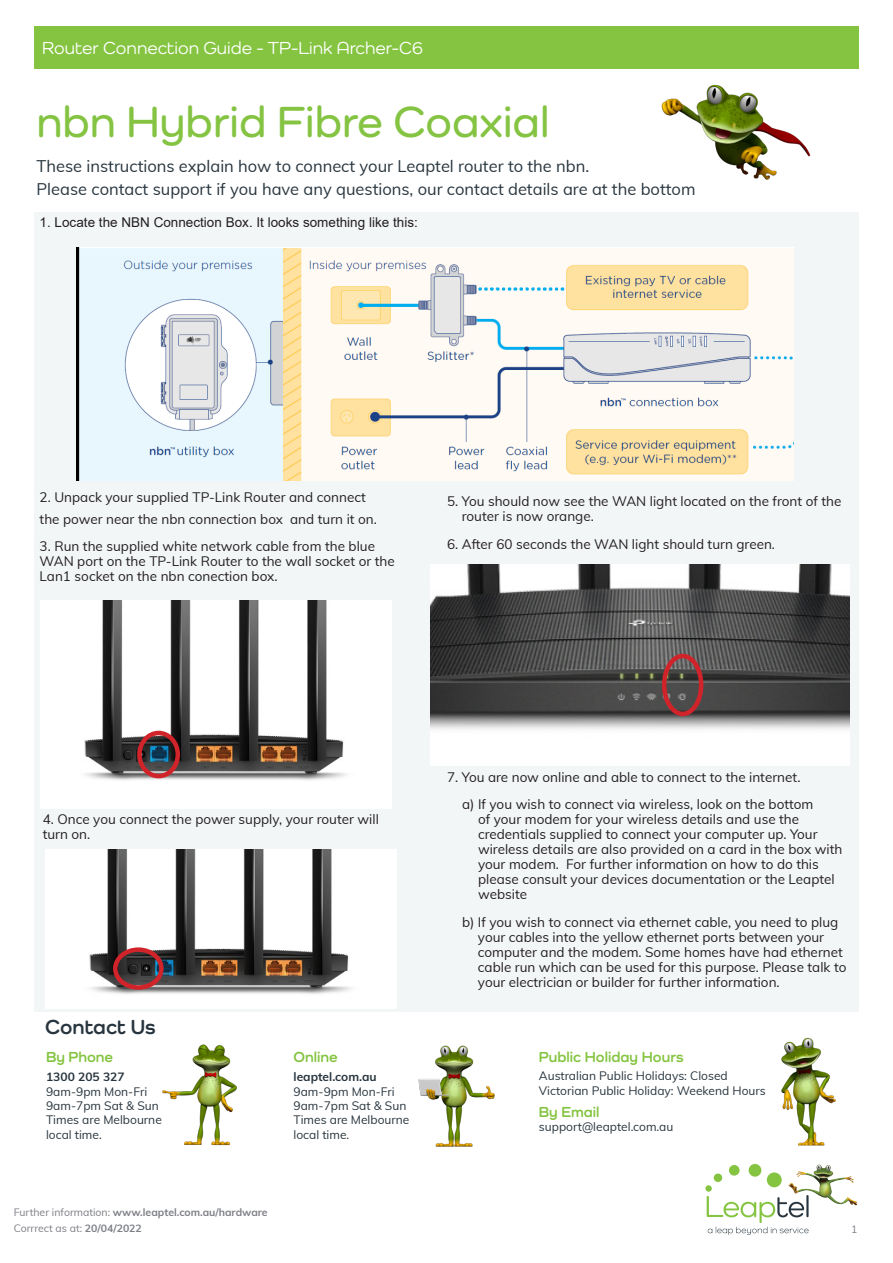
<style>
.page{position:relative;width:893px;height:1263px;background:#fff}
.page>*{position:absolute;margin:0;border:0;box-sizing:border-box;transform-origin:0 0}
.Heading_1{font:600 45px "Como";color:#84c442}
.Heading_2{font:700 21px "Como";color:#28353e}
.t1{font:500 18px "Como";color:#fff}
.Heading_2-2{font:16.5px "Muli";color:#28353e}
.t2{font:700 15px "Como";color:#84c440}
.Body_Text{font:13.5px/15px "Muli";color:#231f20}
.Body_Text-2{font:13.5px "Arial";color:#231f20}
.t3{font:12px/14.4px "Muli";color:#28353e}
.t4{font:700 12px "Muli";color:#28353e}
.t5{font:700 10.5px/15.6px "Muli";color:#7d7f86}
.t6{font:10.5px "Muli";color:#7d7f86}
.s1{font-weight:400}
</style>
<div class="page">
<div style="left:34px;top:26px;width:825px;height:42px;background:#84c440"></div>
<svg style="left:705px;top:1185px;width:7px;height:7px"></svg>
<div style="left:714px;top:1173px;width:8px;height:9px;background:#85c440;border-radius:50%"></div>
<div style="left:729px;top:1165px;width:10px;height:10px;background:#85c440;border-radius:50%"></div>
<div style="left:749px;top:1164px;width:12px;height:13px;background:#85c440;border-radius:50%"></div>
<div style="left:767px;top:1172px;width:15px;height:15px;background:#85c440;border-radius:50%"></div>
<svg style="left:707px;top:1196px;width:102px;height:39px"></svg>
<img style="left:788px;top:1164px;width:70px;height:44px">
<div style="left:34px;top:213px;width:825px;height:799px;background:#f3f6f7"></div>
<img style="left:661px;top:84px;width:150px;height:96px">
<img style="left:162px;top:1044px;width:75px;height:102px">
<img style="left:781px;top:1037px;width:55px;height:109px">
<img style="left:418px;top:1045px;width:77px;height:102px">
<img style="left:77px;top:247px;width:717px;height:233px">
<img style="left:40px;top:600px;width:351px;height:208px">
<div style="left:137px;top:731px;width:43px;height:47px;border:4px solid #d1232a;border-radius:50%"></div>
<img style="left:45px;top:850px;width:351px;height:159px">
<div style="left:113px;top:947px;width:51px;height:43px;border:4px solid #d1232a;border-radius:50%"></div>
<img style="left:430px;top:564px;width:420px;height:202px">
<div style="left:662px;top:654px;width:41px;height:62px;border:4px solid #d1232a;border-radius:50%"></div>
<h3 class="t1" style="left:42px;top:37px;width:383px">Router Connection Guide - TP-Link Archer-C6</h3>
<p class="Heading_1" style="left:36px;top:94px;width:515px">nbn Hybrid Fibre Coaxial</p>
<p class="Heading_2-2" style="left:36px;top:154px;width:554px">These instructions explain how to connect your Leaptel router to the nbn.</p>
<p class="Heading_2-2" style="left:36px;top:177px;width:661px">Please contact support if you have any questions, our contact details are at the bottom</p>
<p class="Body_Text-2" style="left:40px;top:213px;width:380px">1. Locate the NBN Connection Box. It looks something like this:</p>
<p class="Body_Text" style="left:40px;top:486px;width:339px;line-height:21.6px">2. Unpack your supplied TP-Link Router and connect the power near the nbn connection box and turn it on.</p>
<p class="Body_Text" style="left:40px;top:538px;width:357px">3. Run the supplied white network cable from the blue<br>WAN port on the TP-Link Router to the wall socket or the<br>Lan1 socket on the nbn conection box.</p>
<p class="Body_Text" style="left:462px;top:493px;width:381px;text-indent:-15px">5. You should now see the WAN light located on the front of the router is now orange.</p>
<p class="Body_Text" style="left:447px;top:535px;width:329px">6. After 60 seconds the WAN light should turn green.</p>
<p class="Body_Text" style="left:43px;top:811px;width:338px">4. Once you connect the power supply, your router will turn on.</p>
<p class="Heading_2" style="left:45px;top:1014px;width:112px">Contact Us</p>
<p class="t2" style="left:46px;top:1047px;width:69px">By Phone</p>
<p class="t4" style="left:46px;top:1068px;width:80px">1300 205 327</p>
<p class="t3" style="left:46px;top:1083px;width:103px">9am-9pm Mon-Fri</p>
<p class="t3" style="left:46px;top:1098px;width:114px">9am-7pm Sat &amp; Sun</p>
<p class="t3" style="left:46px;top:1112px;width:117px">Times are Melbourne local time.</p>
<p class="t2" style="left:294px;top:1047px;width:46px">Online</p>
<p class="t4" style="left:294px;top:1068px;width:85px">leaptel.com.au</p>
<p class="t3" style="left:294px;top:1083px;width:103px">9am-9pm Mon-Fri</p>
<p class="t3" style="left:294px;top:1098px;width:114px">9am-7pm Sat &amp; Sun</p>
<p class="t3" style="left:294px;top:1112px;width:117px">Times are Melbourne local time.</p>
<p class="t5" style="left:14px;top:1204px;width:255px"><span class="s1">Further information:</span> www.leaptel.com.au/hardware<br><span class="s1">Corrrect as at:</span> 20/04/2022</p>
<p class="Body_Text" style="left:447px;top:768px;width:355px">7. You are now online and able to connect to the internet.</p>
<p class="Body_Text" style="left:478px;top:796px;width:366px;text-indent:-16px">a) If you wish to connect via wireless, look on the bottom<br>of your modem for your wireless details and use the credentials supplied to connect your computer up. Your wireless details are also provided on a card in the box with your modem. For further information on how to do this please consult your devices documentation or the Leaptel website</p>
<p class="Body_Text" style="left:478px;top:914px;width:370px;text-indent:-16px">b) If you wish to connect via ethernet cable, you need to plug your cables into the yellow ethernet ports between your computer and the modem. Some homes have had ethernet cable run which can be used for this purpose. Please talk to your electrician or builder for further information.</p>
<p class="t2" style="left:539px;top:1047px;width:146px">Public Holiday Hours</p>
<p class="t3" style="left:539px;top:1068px;width:190px">Australian Public Holidays: Closed</p>
<p class="t3" style="left:539px;top:1083px;width:228px">Victorian Public Holiday: Weekend Hours</p>
<p class="t2" style="left:539px;top:1103px;width:62px">By Email</p>
<p class="t3" style="left:539px;top:1119px;width:136px">support@leaptel.com.au</p>
<p class="t6" style="left:851px;top:1221px;width:8px">1</p>
</div>
